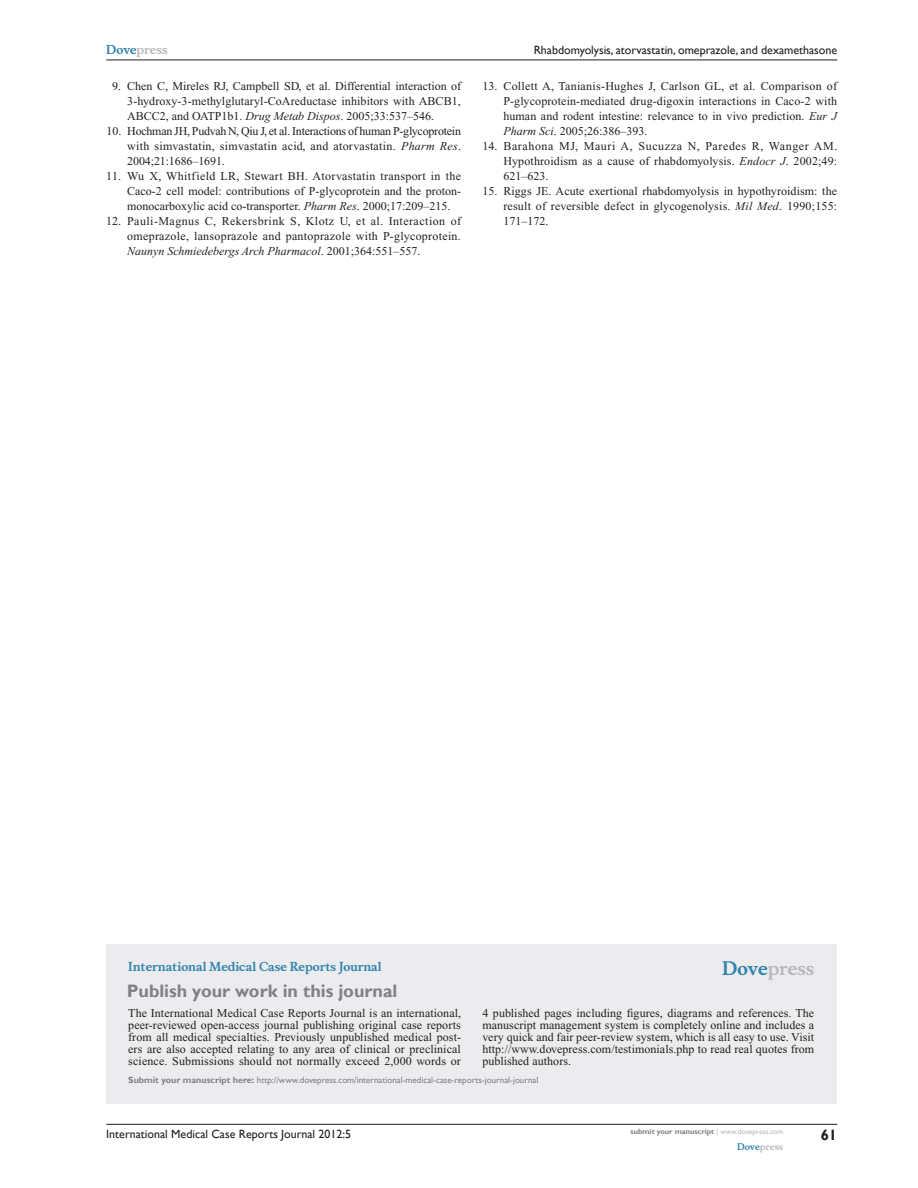
<style>
.page{position:relative;width:918px;height:1188px;background:#fff}
.page>*{position:absolute;margin:0;border:0;box-sizing:border-box;transform-origin:0 0}
.PromBx-H1{font:700 18px "Gill Sans";color:#808285}
.PromBx-Brand{font:700 18px "Musee";color:#b8b9bc}
.RunFolio-R{font:700 15px "Gill Sans";color:#231f20}
.RefNL2{font:12px/15px "Times New Roman";letter-spacing:.01em;color:#231f20;text-align:justify}
.PromBx-Tx{font:12px/12px "Times New Roman";letter-spacing:.005em;color:#231f20;text-align:justify}
.RunH-R{font:12px "Gill Sans";color:#231f20}
.RunF-R{font:12px "Gill Sans";color:#231f20}
.PromBx-JrnlName{font:700 12px "Musee";color:#3485ae}
.RunH-Brand-R{font:700 12px "Musee";color:#b8b9bc}
.PromBx-SubmitMssWebA{font:9px "Gill Sans";color:#808285}
.RunF-Brand-R{font:700 9px "Musee";color:#b8b9bc}
.RunF-SubmityourMS-R{font:700 7.5px "Gill Sans";color:#808285}
.s1{color:#3485ae}
.s2{font-style:italic}
.s3{font-weight:700}
.s4{font-weight:400;color:#b8b9bc}
</style>
<div class="page">
<div style="left:106px;top:944px;width:731px;height:159px;background:#ececee"></div>
<hr style="left:106px;top:1124px;width:731px;height:1px;background:#231f20">
<hr style="left:106px;top:60px;width:731px;height:1px;background:#231f20">
<p class="RunH-Brand-R" style="left:106px;top:43px;width:63px"><span class="s1">Dove</span>press</p>
<p class="RefNL2" style="left:127px;top:79px;width:335px;text-indent:-15px">9. Chen C, Mireles RJ, Campbell SD, et al. Differential interaction of 3-hydroxy-3-methylglutaryl-CoAreductase inhibitors with ABCB1, ABCC2, and OATP1b1. <span class="s2">Drug Metab Dispos</span>. 2005;33:537–546.</p>
<p class="RefNL2" style="left:127px;top:124px;width:335px;text-indent:-21px">10. Hochman JH, Pudvah N, Qiu J, et al. Interactions of human P-glycoprotein with simvastatin, simvastatin acid, and atorvastatin. <span class="s2">Pharm Res</span>.<br>2004;21:1686–1691.</p>
<p class="RefNL2" style="left:127px;top:169px;width:335px;text-indent:-21px">11. Wu X, Whitfield LR, Stewart BH. Atorvastatin transport in the Caco-2 cell model: contributions of P-glycoprotein and the proton&shy;monocarboxylic acid co-transporter. <span class="s2">Pharm Res</span>. 2000;17:209–215.</p>
<p class="RefNL2" style="left:127px;top:214px;width:335px;text-indent:-21px">12. Pauli-Magnus C, Rekersbrink S, Klotz U, et al. Interaction of omeprazole, lansoprazole and pantoprazole with P-glycoprotein.<br><span class="s2">Naunyn Schmiedebergs Arch Pharmacol</span>. 2001;364:551–557.</p>
<p class="RunH-R" style="left:534px;top:43px;width:305px">Rhabdomyolysis, atorvastatin, omeprazole, and dexamethasone</p>
<p class="RefNL2" style="left:503px;top:79px;width:335px;text-indent:-21px">13. Collett A, Tanianis-Hughes J, Carlson GL, et al. Comparison of P-glycoprotein-mediated drug-digoxin interactions in Caco-2 with human and rodent intestine: relevance to in vivo prediction. <span class="s2">Eur J Pharm Sci</span>. 2005;26:386–393.</p>
<p class="RefNL2" style="left:503px;top:139px;width:336px;text-indent:-21px">14. Barahona MJ, Mauri A, Sucuzza N, Paredes R, Wanger AM.<br>Hypothroidism as a cause of rhabdomyolysis. <span class="s2">Endocr J</span>. 2002;49:<br>621–623.</p>
<p class="RefNL2" style="left:503px;top:184px;width:335px;text-indent:-21px">15. Riggs JE. Acute exertional rhabdomyolysis in hypothyroidism: the result of reversible defect in glycogenolysis. <span class="s2">Mil Med</span>. 1990;155:<br>171–172.</p>
<p class="PromBx-JrnlName" style="left:128px;top:959px;width:255px">International Medical Case Reports Journal</p>
<p class="PromBx-H1" style="left:127px;top:980px;width:272px">Publish your work in this journal</p>
<p class="PromBx-Brand" style="left:722px;top:958px;width:94px"><span class="s1">Dove</span>press</p>
<p class="PromBx-Tx" style="left:128px;top:1007px;width:334px">The International Medical Case Reports Journal is an international, peer-reviewed open-access journal publishing original case reports from all medical specialties. Previously unpublished medical post&shy;ers are also accepted relating to any area of clinical or preclinical science. Submissions should not normally exceed 2,000 words or</p>
<p class="PromBx-Tx" style="left:482px;top:1007px;width:333px">4 published pages including figures, diagrams and references. The manuscript management system is completely online and includes a very quick and fair peer-review system, which is all easy to use. Visit http://www.dovepress.com/testimonials.php to read real quotes from published authors.</p>
<p class="PromBx-SubmitMssWebA" style="left:128px;top:1075px;width:412px"><span class="s3">Submit your manuscript here:</span> http://www.dovepress.com/international-medical-case-reports-journal-journal</p>
<p class="RunF-R" style="left:106px;top:1127px;width:246px">International Medical Case Reports Journal 2012:5</p>
<p class="RunF-SubmityourMS-R" style="left:631px;top:1127px;width:154px">submit your manuscript <span class="s4">| www.dovepress.com</span></p>
<p class="RunF-Brand-R" style="left:737px;top:1141px;width:48px"><span class="s1">Dove</span>press</p>
<p class="RunFolio-R" style="left:821px;top:1126px;width:18px">61</p>
</div>
